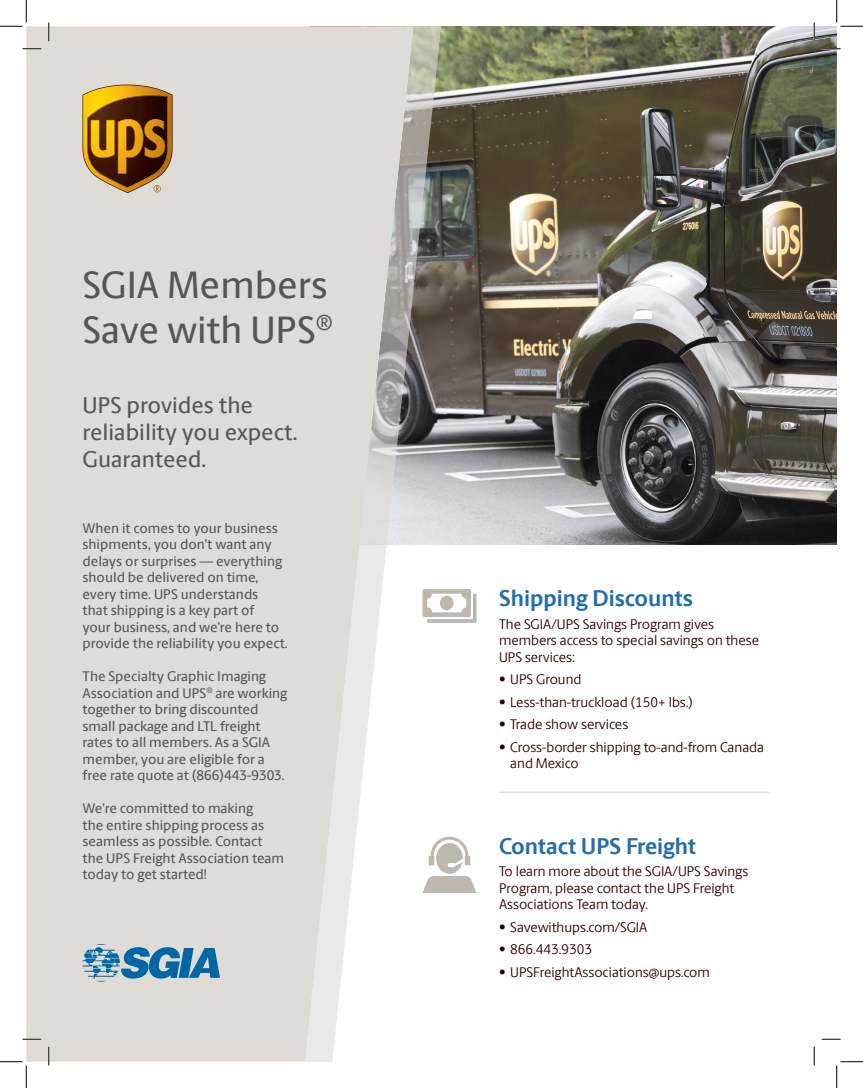
<style>
.page{position:relative;width:863px;height:1088px;background:#fff}
.page>*{position:absolute;margin:0;border:0;box-sizing:border-box;transform-origin:0 0}
.t1{font:500 37.5px/45px "UPS Berlingske Sans";color:#595555}
.t2{font:500 22.5px/27px "UPS Berlingske Sans";color:#595555}
.t3{font:700 22.5px "UPS Berlingske Sans";color:#256eab}
.t4{font:500 13.75px/16.5px "UPS Berlingske Sans";color:#595555}
.t5{font:13.75px/16.5px "UPS Berlingske Sans";color:#300}
</style>
<div class="page">
<img style="left:441px;top:26px;width:395px;height:518px">
<div style="left:26px;top:26px;width:277px;height:1035px;background:#dfdbd7"></div>
<svg style="left:83px;top:85px;width:89px;height:108px;background:#996d25"></svg>
<svg style="left:441px;top:836px;width:35px;height:57px"></svg>
<svg style="left:441px;top:589px;width:35px;height:34px"></svg>
<hr style="left:499px;top:791px;width:270px;height:2px;background:#dfdbd7">
<svg style="left:303px;top:26px;width:138px;height:1035px"></svg>
<svg style="left:82px;top:944px;width:138px;height:37px;background:#70a1be"></svg>
<svg style="left:22px;top:48px;width:19px;height:2px"></svg>
<svg style="left:821px;top:48px;width:19px;height:2px"></svg>
<svg style="left:22px;top:1038px;width:19px;height:2px"></svg>
<svg style="left:821px;top:1038px;width:19px;height:2px"></svg>
<svg style="left:48px;top:22px;width:2px;height:19px"></svg>
<svg style="left:48px;top:1046px;width:2px;height:19px"></svg>
<svg style="left:813px;top:22px;width:2px;height:19px"></svg>
<svg style="left:813px;top:1046px;width:2px;height:19px"></svg>
<svg style="left:0;top:0;width:27px;height:27px"></svg>
<svg style="left:0;top:1061px;width:27px;height:27px"></svg>
<svg style="left:836px;top:0;width:26px;height:27px"></svg>
<svg style="left:836px;top:1061px;width:26px;height:27px"></svg>
<p class="t1" style="left:82px;top:261px;width:252px">SGIA Members<br>Save with UPS<sup>®</sup></p>
<p class="t2" style="left:82px;top:391px;width:216px">UPS provides the reliability you expect.<br>Guaranteed.</p>
<p class="t4" style="left:82px;top:519px;width:207px">When it comes to your business shipments, you don’t want any delays or surprises –– everything should be delivered on time, every time. UPS understands<br>that shipping is a key part of<br>your business, and we’re here to provide the reliability you expect.</p>
<p class="t4" style="left:82px;top:668px;width:206px">The Specialty Graphic Imaging<br>Association and UPS<sup>®</sup> are working together to bring discounted small package and LTL freight rates to all members. As a SGIA member, you are eligible for a free rate quote at (866)443-9303.</p>
<p class="t4" style="left:82px;top:800px;width:203px">We’re committed to making<br>the entire shipping process as seamless as possible. Contact the UPS Freight Association team today to get started!</p>
<p class="t3" style="left:499px;top:581px;width:195px">Shipping Discounts</p>
<p class="t5" style="left:499px;top:615px;width:261px">The SGIA/UPS Savings Program gives members access to special savings on these<br>UPS services:</p>
<p class="t5" style="left:499px;top:670px;width:84px">• UPS Ground</p>
<p class="t5" style="left:499px;top:693px;width:196px">• Less-than-truckload (150+ lbs.)</p>
<p class="t5" style="left:499px;top:715px;width:131px">• Trade show services</p>
<p class="t5" style="left:510px;top:738px;width:255px;text-indent:-11px">• Cross-border shipping to-and-from Canada and Mexico</p>
<p class="t3" style="left:499px;top:829px;width:198px">Contact UPS Freight</p>
<p class="t5" style="left:499px;top:862px;width:251px">To learn more about the SGIA/UPS Savings<br>Program, please contact the UPS Freight<br>Associations Team today.</p>
<p class="t5" style="left:499px;top:918px;width:150px">• Savewithups.com/SGIA</p>
<p class="t5" style="left:499px;top:940px;width:95px">• 866.443.9303</p>
<p class="t5" style="left:499px;top:963px;width:212px">• UPSFreightAssociations@ups.com</p>
</div>
